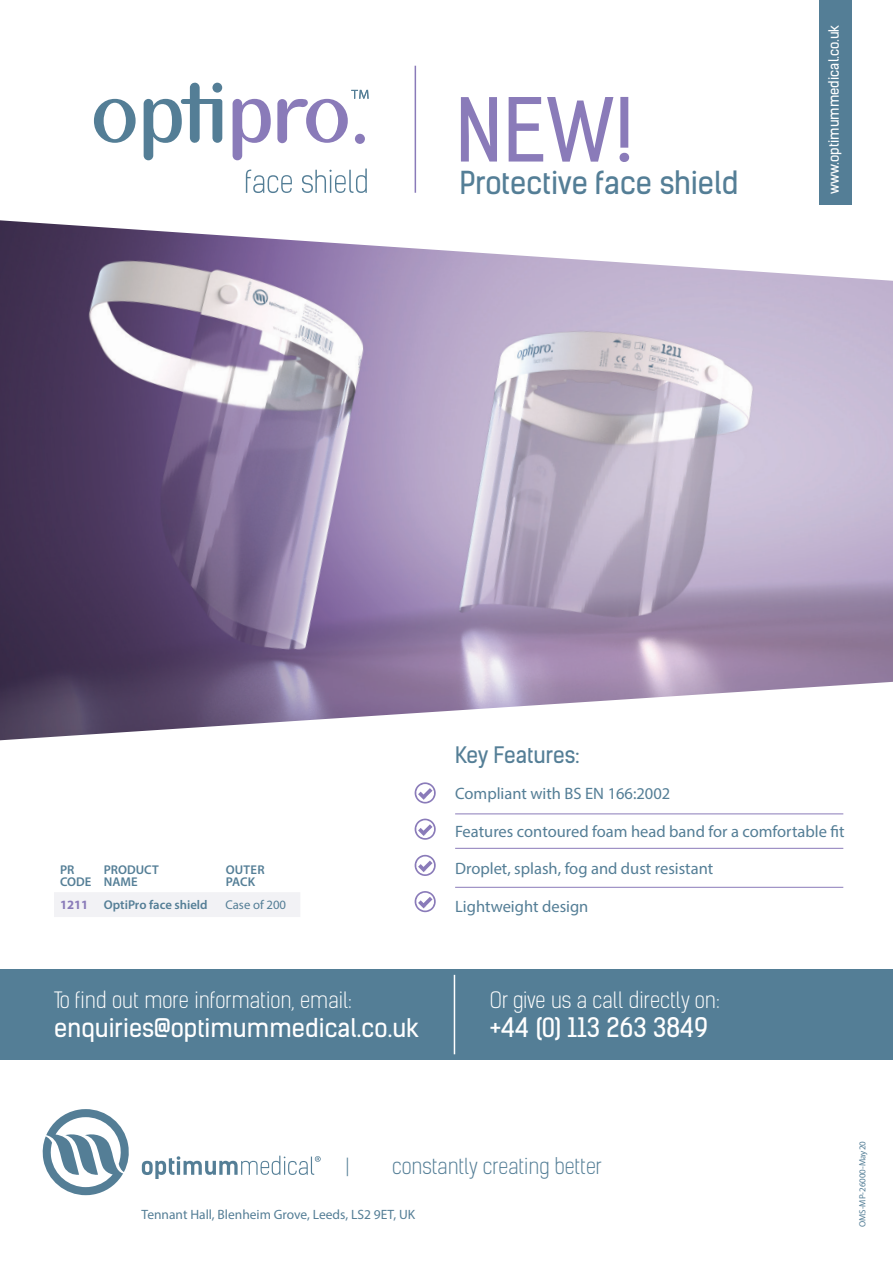
<style>
.page{position:relative;width:893px;height:1263px;background:#fff}
.page>*{position:absolute;margin:0;border:0;box-sizing:border-box;transform-origin:0 0}
.t1{font:83.55px "Kelson Sans";color:#8a7bb9}
.t2{font:30.15px "Kelson Sans";color:#547e96}
.t3{font:25.5px "Kelson Sans";color:#fff}
.t4{font:24.45px "Kelson Sans";color:#fff}
.t5{font:21.6px "Kelson Sans";color:#547e96}
.t6{font:300 21.45px "Kelson Sans";color:#fff}
.t7{font:300 21px "Kelson Sans";color:#547e96}
.t8{font:16.5px "Myriad Pro";color:#547e96}
.t9{font:13.5px "Myriad Pro";color:#547e96}
.t10{font:13.5px "Kelson Sans";color:#fff}
.t11{font:600 12.75px/12px "Myriad Pro";color:#547e96}
.t12{font:600 12.75px/12px "Myriad Pro";letter-spacing:.02em;color:#547e96}
.t13{font:12.75px "Myriad Pro";color:#547e96}
.t14{font:700 12.75px "Myriad Pro";color:#8a7bb9}
.t15{font:9px "Myriad Pro";color:#547e96}
</style>
<div class="page">
<div style="left:0;top:969px;width:893px;height:90px;background:#547e96"></div>
<hr style="left:415px;top:66px;width:1px;height:127px;background:#8a7bb9">
<hr style="left:454px;top:975px;width:1px;height:79px;background:#fff">
<svg style="left:142px;top:1156px;width:179px;height:23px"></svg>
<svg style="left:42px;top:1109px;width:87px;height:86px"></svg>
<hr style="left:455px;top:887px;width:388px;height:1px;background:#8a7bb9">
<hr style="left:455px;top:848px;width:388px;height:1px;background:#8a7bb9">
<hr style="left:455px;top:813px;width:388px;height:1px;background:#8a7bb9">
<div style="left:54px;top:892px;width:246px;height:25px;background:#f2f2f5"></div>
<svg style="left:414px;top:782px;width:22px;height:21px"></svg>
<svg style="left:414px;top:819px;width:22px;height:21px"></svg>
<svg style="left:414px;top:855px;width:22px;height:21px"></svg>
<svg style="left:414px;top:891px;width:22px;height:21px"></svg>
<div style="left:819px;top:0;width:33px;height:204px;background:#547e96"></div>
<svg style="left:233px;top:99px;width:38px;height:61px"></svg>
<svg style="left:94px;top:99px;width:42px;height:44px"></svg>
<svg style="left:144px;top:82px;width:78px;height:78px"></svg>
<div style="left:212px;top:83px;width:10px;height:10px;background:#547e96;border-radius:50%"></div>
<svg style="left:277px;top:90px;width:92px;height:53px"></svg>
<svg style="left:246px;top:169px;width:46px;height:24px"></svg>
<svg style="left:302px;top:169px;width:65px;height:24px"></svg>
<img style="left:0;top:220px;width:893px;height:520px">
<p class="t1" style="left:455px;top:79px;width:180px">NEW!</p>
<p class="t2" style="left:459px;top:164px;width:281px">Protective face shield</p>
<p class="t10" style="left:825px;top:194px;width:171px;rotate:-90deg">www.optimummedical.co.uk</p>
<p class="t11" style="left:60px;top:863px;width:33px">PR<br>CODE</p>
<p class="t11" style="left:104px;top:863px;width:56px">PRODUCT<br>NAME</p>
<p class="t12" style="left:226px;top:863px;width:40px">OUTER<br>PACK</p>
<p class="t14" style="left:60px;top:897px;width:30px">1211</p>
<p class="t11" style="left:104px;top:899px;width:105px">OptiPro face shield</p>
<p class="t13" style="left:226px;top:897px;width:62px">Case of 200</p>
<p class="t6" style="left:54px;top:987px;width:299px">To find out more information, email:</p>
<p class="t4" style="left:54px;top:1013px;width:366px">enquiries@optimummedical.co.uk</p>
<p class="t5" style="left:455px;top:742px;width:126px">Key Features:</p>
<p class="t8" style="left:455px;top:783px;width:217px">Compliant with BS EN 166:2002</p>
<p class="t8" style="left:455px;top:821px;width:391px">Features contoured foam head band for a comfortable fit</p>
<p class="t8" style="left:455px;top:859px;width:260px">Droplet, splash, fog and dust resistant</p>
<p class="t8" style="left:455px;top:896px;width:135px">Lightweight design</p>
<p class="t6" style="left:490px;top:987px;width:231px">Or give us a call directly on:</p>
<p class="t3" style="left:490px;top:1012px;width:220px">+44 (0) 113 263 3849</p>
<p class="t7" style="left:345px;top:1154px;width:6px">|</p>
<p class="t7" style="left:392px;top:1154px;width:212px">constantly creating better</p>
<p class="t9" style="left:142px;top:1206px;width:275px">Tennant Hall, Blenheim Grove, Leeds, LS2 9ET, UK</p>
<p class="t15" style="left:857px;top:1227px;width:88px;rotate:-90deg">OMS-MP-26000-May20</p>
</div>
